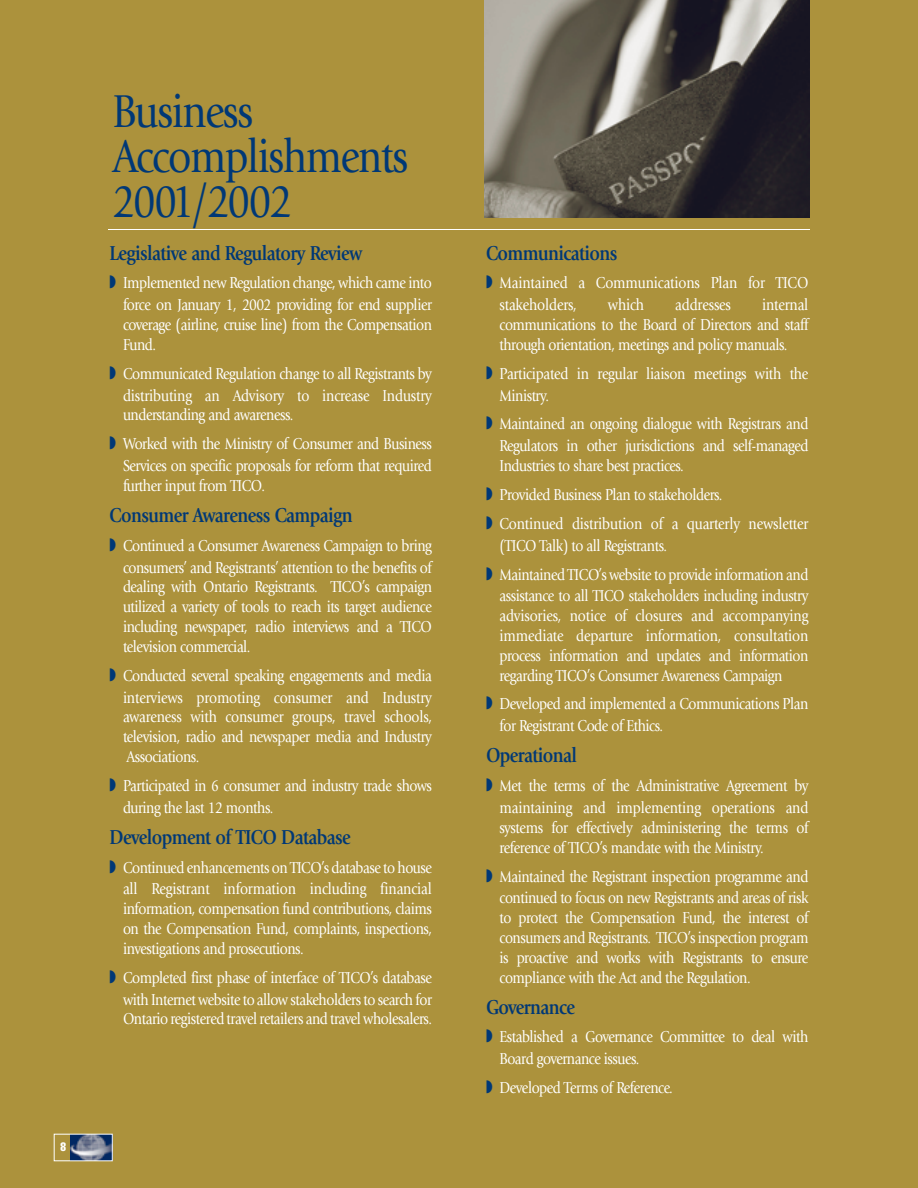
<style>
.page{position:relative;width:918px;height:1188px;background:#ac923c}
.page>*{position:absolute;margin:0;border:0;box-sizing:border-box;transform-origin:0 0}
.t1{font:48px/45px "Giovanni";letter-spacing:-.035em;color:#003876;scale:.85 1}
.t2{font:700 21px "Giovanni";letter-spacing:-.035em;color:#003876;scale:.85 1}
.t3{font:16.5px/19.8px "Giovanni";letter-spacing:-.035em;color:#fff;scale:.85 1}
.t4{font:16.5px/21.9px "Giovanni";letter-spacing:-.01em;color:#fff;scale:.85 1}
.t5{font:extra-condensed 12px "Helvetica";color:#fff}
.s1{color:#003876}
</style>
<div class="page">
<hr style="left:108px;top:229px;width:702px;height:1px;background:#fff">
<img style="left:484px;top:0;width:326px;height:218px">
<img style="left:71px;top:1136px;width:39px;height:23px">
<h1 class="t1" style="left:112px;top:93px;width:350px">Business<br>Accomplishments<br>2001/2002</h1>
<p class="t2" style="left:110px;top:244px;width:299px">Legislative and Regulatory Review</p>
<p class="t3" style="left:110px;top:274px;width:381px;line-height:21.9px;text-align:right"><span class="s1">◗</span> Implemented new Regulation change, which came into force on January 1, 2002 providing for end supplier</p>
<p class="t3" style="left:123px;top:316px;width:365px">coverage (airline, cruise line) from the Compensation<br>Fund.</p>
<p class="t3" style="left:110px;top:364px;width:381px;line-height:21.9px;text-align:right"><span class="s1">◗</span> Communicated Regulation change to all Registrants by distributing an Advisory to increase Industry</p>
<p class="t3" style="left:110px;top:402px;width:381px;line-height:28.8px;text-indent:14px">understanding and awareness.<br><span class="s1">◗</span> Worked with the Ministry of Consumer and Business</p>
<p class="t3" style="left:123px;top:457px;width:365px">Services on specific proposals for reform that required further input from TICO.</p>
<p class="t2" style="left:110px;top:507px;width:288px">Consumer Awareness Campaign</p>
<p class="t3" style="left:110px;top:536px;width:381px;line-height:21.9px;text-align:right"><span class="s1">◗</span> Continued a Consumer Awareness Campaign to bring consumers’ and Registrants’ attention to the benefits of</p>
<p class="t3" style="left:123px;top:579px;width:365px;text-align:justify">dealing with Ontario Registrants. TICO’s campaign utilized a variety of tools to reach its target audience including newspaper, radio interviews and a TICO television commercial.</p>
<p class="t3" style="left:110px;top:666px;width:381px;line-height:21.9px;text-align:right"><span class="s1">◗</span> Conducted several speaking engagements and media interviews promoting consumer and Industry</p>
<p class="t3" style="left:123px;top:709px;width:365px;text-align:justify">awareness with consumer groups, travel schools, television, radio and newspaper media and Industry Associations.</p>
<p class="t3" style="left:123px;top:776px;width:365px;line-height:21.9px;text-indent:-14px"><span class="s1">◗</span> Participated in 6 consumer and industry trade shows during the last 12 months.</p>
<p class="t2" style="left:110px;top:829px;width:285px">Development of TICO Database</p>
<p class="t3" style="left:110px;top:858px;width:381px;line-height:21.9px;text-align:right"><span class="s1">◗</span> Continued enhancements on TICO’s database to house all Registrant information including financial</p>
<p class="t3" style="left:123px;top:900px;width:365px;text-align:justify">information, compensation fund contributions, claims on the Compensation Fund, complaints, inspections, investigations and prosecutions.</p>
<p class="t3" style="left:110px;top:968px;width:381px;line-height:21.9px;text-align:right"><span class="s1">◗</span> Completed first phase of interface of TICO’s database with Internet website to allow stakeholders to search for</p>
<p class="t3" style="left:123px;top:1010px;width:365px">Ontario registered travel retailers and travel wholesalers.</p>
<p class="t5" style="left:60px;top:1143px;width:7px">8</p>
<p class="t2" style="left:486px;top:244px;width:156px">Communications</p>
<p class="t4" style="left:500px;top:274px;width:365px;text-indent:-14px"><span class="s1">◗</span> Maintained a Communications Plan for TICO stakeholders,</p>
<p class="t3" style="left:500px;top:296px;width:365px;text-align:justify;text-indent:263px">internal communications to the Board of Directors and staff through orientation, meetings and policy manuals.</p>
<p class="t3" style="left:500px;top:364px;width:365px;line-height:21.9px;text-indent:-14px"><span class="s1">◗</span> Participated in regular liaison meetings with the<br>Ministry.</p>
<p class="t3" style="left:486px;top:415px;width:381px;line-height:21.9px;text-align:right"><span class="s1">◗</span> Maintained an ongoing dialogue with Registrars and<br>Regulators in other jurisdictions and self-managed</p>
<p class="t3" style="left:486px;top:453px;width:381px;line-height:28.8px;text-indent:14px">Industries to share best practices.<br><span class="s1">◗</span> Provided Business Plan to stakeholders.<br><span class="s1">◗</span> Continued distribution of a quarterly newsletter</p>
<p class="t3" style="left:486px;top:532px;width:381px;line-height:28.8px;text-indent:14px">(TICO Talk) to all Registrants.<br><span class="s1">◗</span> Maintained TICO’s website to provide information and</p>
<p class="t3" style="left:500px;top:588px;width:365px;text-align:justify">assistance to all TICO stakeholders including industry advisories, notice of closures and accompanying immediate departure information, consultation process information and updates and information regarding TICO’s Consumer Awareness Campaign</p>
<p class="t3" style="left:500px;top:695px;width:365px;line-height:21.9px;text-indent:-14px"><span class="s1">◗</span> Developed and implemented a Communications Plan for Registrant Code of Ethics.</p>
<p class="t2" style="left:486px;top:747px;width:109px">Operational</p>
<p class="t4" style="left:486px;top:776px;width:381px;text-align:right"><span class="s1">◗</span> Met the terms of the Administrative Agreement by maintaining and implementing operations and</p>
<p class="t3" style="left:500px;top:819px;width:365px">systems for effectively administering the terms of reference of TICO’s mandate with the Ministry.</p>
<p class="t3" style="left:486px;top:867px;width:381px;line-height:21.9px;text-align:right"><span class="s1">◗</span> Maintained the Registrant inspection programme and continued to focus on new Registrants and areas of risk</p>
<p class="t3" style="left:500px;top:909px;width:365px;text-align:justify">to protect the Compensation Fund, the interest of consumers and Registrants. TICO’s inspection program is proactive and works with Registrants to ensure compliance with the Act and the Regulation.</p>
<p class="t2" style="left:486px;top:998px;width:106px">Governance</p>
<p class="t3" style="left:500px;top:1027px;width:365px;line-height:21.9px;text-indent:-14px"><span class="s1">◗</span> Established a Governance Committee to deal with<br>Board governance issues.</p>
<p class="t3" style="left:486px;top:1079px;width:221px"><span class="s1">◗</span> Developed Terms of Reference.</p>
<p class="t3" style="left:608px;top:296px;width:44px">which</p>
<p class="t4" style="left:675px;top:295px;width:67px">addresses</p>
</div>
